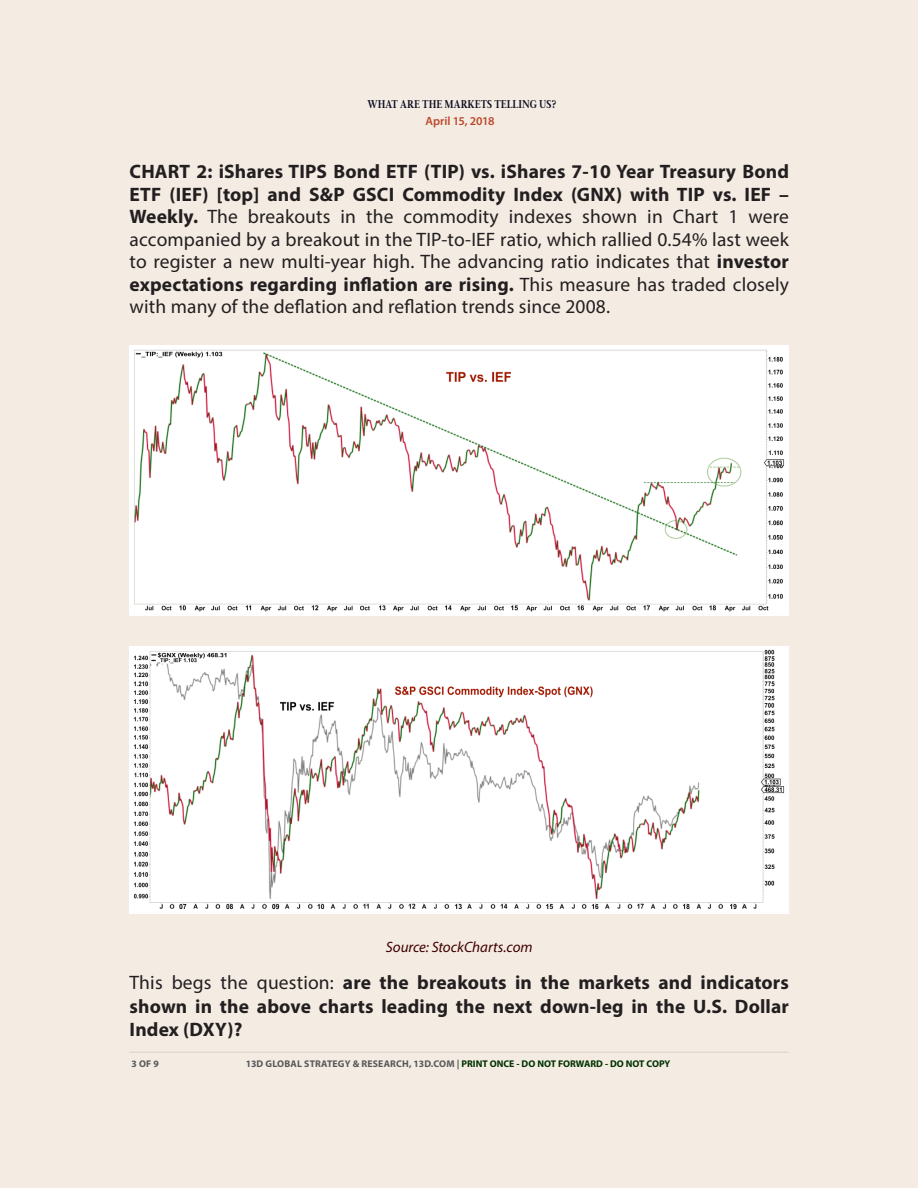
<style>
.page{position:relative;width:918px;height:1188px;background:#f4ece3}
.page>*{position:absolute;margin:0;border:0;box-sizing:border-box;transform-origin:0 0}
.body-regular{font:19.5px/22.5px "Myriad Pro";letter-spacing:.01em;color:#231f20;text-align:justify}
.body-regular-2{font:700 19.5px/23.4px "Myriad Pro";letter-spacing:.01em;color:#231f20;text-align:justify}
.chart-table-credit-a{font:italic 15px "Myriad Pro";color:#400000}
.t1{font:600 12px "Myriad Pro";letter-spacing:-.005em;color:#bb482a}
.t2{font:600 11.25px "Magneta Condensed";color:#0b0b20}
.t3{font:700 9.75px "Myriad Pro";color:#57585a}
.s1{font-weight:700}
.s2{font-weight:400}
.s3{color:#003100}
</style>
<div class="page">
<hr style="left:129px;top:1052px;width:659px;height:1px;background:#231f20">
<img style="left:130px;top:346px;width:659px;height:270px">
<img style="left:130px;top:647px;width:659px;height:266px">
<p class="t2" style="left:367px;top:96px;width:191px">WHAT ARE THE MARKETS TELLING US?</p>
<p class="t1" style="left:425px;top:114px;width:71px">April 15, 2018</p>
<p class="body-regular" style="left:130px;top:160px;width:661px"><span class="s1">CHART 2: iShares TIPS Bond ETF (TIP) vs. iShares 7-10 Year Treasury Bond ETF (IEF) [top] and S&amp;P GSCI Commodity Index (GNX) with TIP vs. IEF – Weekly.</span> The breakouts in the commodity indexes shown in Chart 1 were accompanied by a breakout in the TIP-to-IEF ratio, which rallied 0.54% last week to register a new multi-year high. The advancing ratio indicates that <span class="s1">investor expectations regarding inflation are rising.</span> This measure has traded closely with many of the deflation and reflation trends since 2008.</p>
<p class="chart-table-credit-a" style="left:386px;top:938px;width:148px">Source: StockCharts.com</p>
<p class="body-regular-2" style="left:130px;top:970px;width:661px"><span class="s2">This begs the question:</span> are the breakouts in the markets and indicators shown in the above charts leading the next down-leg in the U.S. Dollar Index (DXY)?</p>
<p class="t3" style="left:132px;top:1058px;width:29px">3 OF 9</p>
<p class="t3" style="left:246px;top:1058px;width:426px">13D GLOBAL STRATEGY &amp; RESEARCH, 13D.COM | <span class="s3">PRINT ONCE - DO NOT FORWARD - DO NOT COPY</span></p>
</div>
